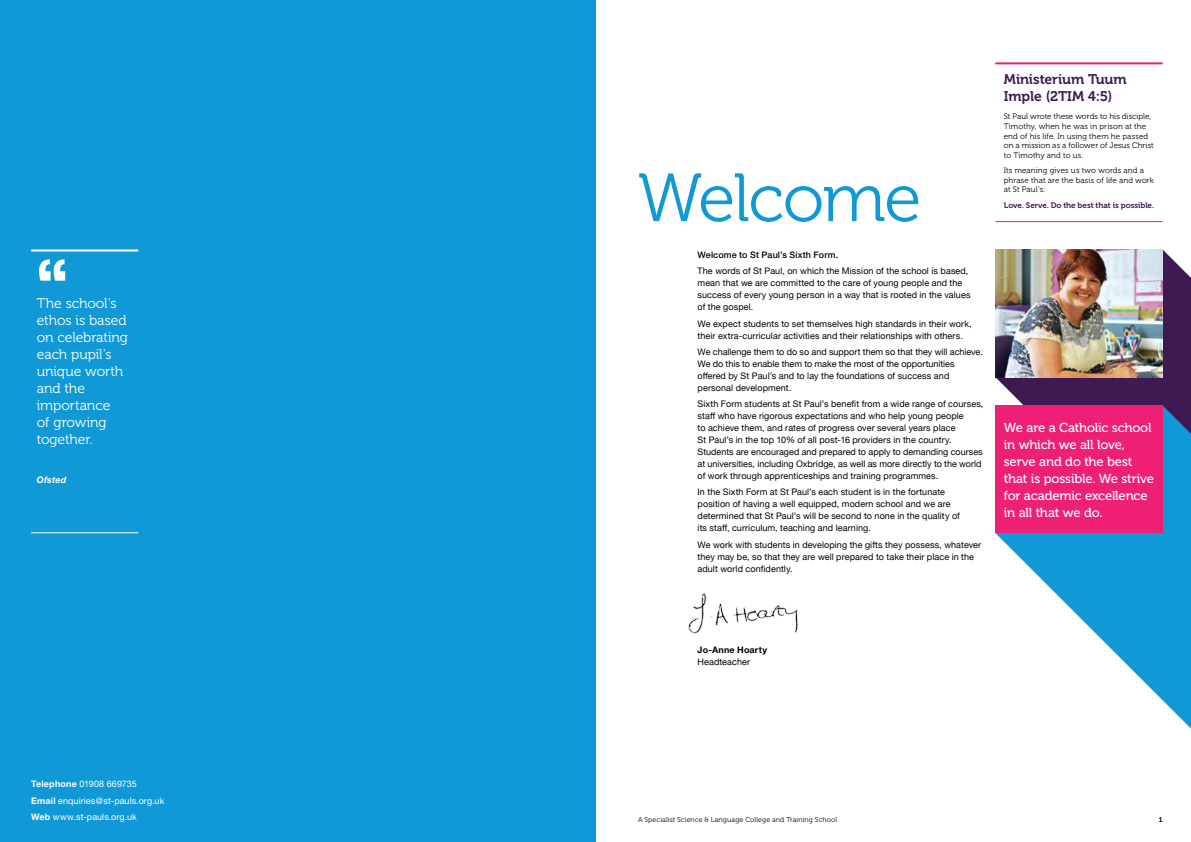
<style>
.page{position:relative;width:1191px;height:842px;background:#fff}
.page>*{position:absolute;margin:0;border:0;box-sizing:border-box;transform-origin:0 0}
.t1{font:68px "Museo 300";letter-spacing:-.025em;color:#1099d6}
.t2{font:14px/17px "Museo 300";letter-spacing:-.01em;color:#fff}
.t3{font:14px/17px "Museo 700";letter-spacing:-.005em;color:#3e1952}
.t4{font:13px/17px "Museo 500";letter-spacing:-.015em;color:#fff}
.t5{font:9px/12px "Helvetica Neue";letter-spacing:.01em;color:#000}
.t6{font:9px/16.8px "Helvetica Neue";letter-spacing:.01em;color:#fff}
.t7{font:500 9px "Helvetica Neue";letter-spacing:.01em;color:#000}
.t8{font:700 9px "Helvetica Neue";letter-spacing:.02em;color:#000}
.t9{font:italic 700 9px "Helvetica Neue";letter-spacing:.015em;color:#fff}
.t10{font:8px/9.6px "Museo 300";letter-spacing:.005em;color:#000}
.t11{font:8px "Museo 700";letter-spacing:-.005em;color:#3e1952}
.t12{font:7px "Museo 300";letter-spacing:.015em;color:#000}
.t13{font:7px "Museo 700";color:#000}
.s1{font-weight:700}
</style>
<div class="page">
<svg style="left:995px;top:249px;width:196px;height:156px;background:#533263"></svg>
<svg style="left:995px;top:405px;width:196px;height:324px;fill:#1099d6"></svg>
<div style="left:995px;top:405px;width:167px;height:128px;background:#ed2076"></div>
<hr style="left:995px;top:221px;width:167px;height:1px;background:#ed2076">
<hr style="left:995px;top:62px;width:167px;height:2px;background:#ed2076">
<img style="left:688px;top:593px;width:110px;height:41px">
<img style="left:995px;top:249px;width:167px;height:128px">
<div style="left:0;top:0;width:595px;height:842px;background:#1099d6"></div>
<svg style="left:39px;top:259px;width:26px;height:22px"></svg>
<hr style="left:31px;top:249px;width:107px;height:2px;background:#fff">
<hr style="left:31px;top:532px;width:107px;height:1px;background:#fff">
<h2 class="t2" style="left:37px;top:295px;width:93px">The school’s ethos is based on celebrating each pupil’s unique worth and the importance<br>of growing together.</h2>
<p class="t9" style="left:37px;top:474px;width:31px">Ofsted</p>
<p class="t6" style="left:31px;top:775px;width:135px"><span class="s1">Telephone</span> 01908 669735<br><span class="s1">Email</span> enquiries@st-pauls.org.uk<br><span class="s1">Web</span> www.st-pauls.org.uk</p>
<h1 class="t1" style="left:638px;top:161px;width:285px">Welcome</h1>
<p class="t7" style="left:697px;top:249px;width:142px">Welcome to St Paul’s Sixth Form.</p>
<p class="t5" style="left:697px;top:266px;width:274px">The words of St Paul, on which the Mission of the school is based, mean that we are committed to the care of young people and the success of every young person in a way that is rooted in the values of the gospel.</p>
<p class="t5" style="left:697px;top:318px;width:275px">We expect students to set themselves high standards in their work, their extra-curricular activities and their relationships with others.</p>
<p class="t5" style="left:697px;top:346px;width:287px">We challenge them to do so and support them so that they will achieve.<br>We do this to enable them to make the most of the opportunities offered by St Paul’s and to lay the foundations of success and personal development.</p>
<p class="t5" style="left:697px;top:398px;width:287px">Sixth Form students at St Paul’s benefit from a wide range of courses, staff who have rigorous expectations and who help young people<br>to achieve them, and rates of progress over several years place<br>St Paul’s in the top 10% of all post-16 providers in the country.<br>Students are encouraged and prepared to apply to demanding courses at universities, including Oxbridge, as well as more directly to the world of work through apprenticeships and training programmes.</p>
<p class="t5" style="left:697px;top:487px;width:264px">In the Sixth Form at St Paul’s each student is in the fortunate position of having a well equipped, modern school and we are determined that St Paul’s will be second to none in the quality of its staff, curriculum, teaching and learning.</p>
<p class="t5" style="left:697px;top:539px;width:285px">We work with students in developing the gifts they possess, whatever they may be, so that they are well prepared to take their place in the adult world confidently.</p>
<h2 class="t3" style="left:1003px;top:71px;width:124px">Ministerium Tuum<br>Imple (2TIM 4:5)</h2>
<p class="t10" style="left:1003px;top:112px;width:152px">St Paul wrote these words to his disciple, Timothy, when he was in prison at the end of his life. In using them he passed on a mission as a follower of Jesus Christ to Timothy and to us.</p>
<p class="t10" style="left:1003px;top:166px;width:151px">Its meaning gives us two words and a phrase that are the basis of life and work at St Paul’s:</p>
<p class="t11" style="left:1003px;top:200px;width:152px">Love. Serve. Do the best that is possible.</p>
<h3 class="t4" style="left:1003px;top:419px;width:152px">We are a Catholic school in which we all love, serve and do the best that is possible. We strive for academic excellence in all that we do.</h3>
<p class="t8" style="left:697px;top:644px;width:71px">Jo-Anne Hoarty</p>
<p class="t5" style="left:697px;top:656px;width:54px">Headteacher</p>
<p class="t12" style="left:638px;top:815px;width:201px">A Specialist Science &amp; Language College and Training School</p>
<p class="t13" style="left:1158px;top:815px;width:5px">1</p>
</div>
